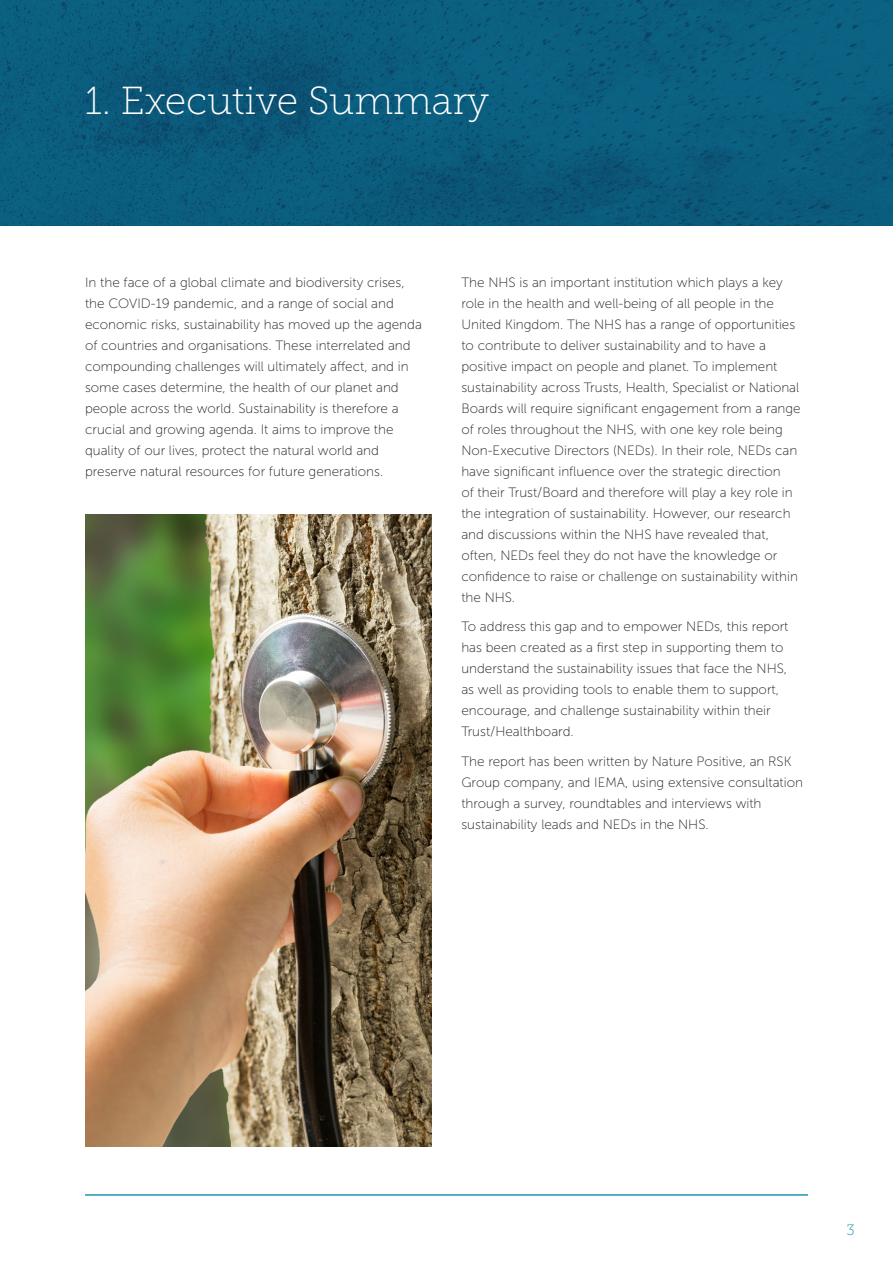
<style>
.page{position:relative;width:893px;height:1263px;background:#fff}
.page>*{position:absolute;margin:0;border:0;box-sizing:border-box;transform-origin:0 0}
.t1{font:39px "Museo Slab 100";color:#fff}
.t2{font:15px "Museo Slab 100";color:#2093af}
.t3{font:13.5px/21px "Museo Sans 100";color:#231f20}
</style>
<div class="page">
<img style="left:0;top:0;width:893px;height:225px">
<img style="left:85px;top:514px;width:347px;height:632px">
<hr style="left:85px;top:1194px;width:723px;height:2px;background:#2093af">
<p class="t1" style="left:85px;top:80px;width:406px">1. Executive Summary</p>
<p class="t3" style="left:85px;top:272px;width:338px">In the face of a global climate and biodiversity crises, the COVID-19 pandemic, and a range of social and economic risks, sustainability has moved up the agenda of countries and organisations. These interrelated and compounding challenges will ultimately affect, and in some cases determine, the health of our planet and people across the world. Sustainability is therefore a crucial and growing agenda. It aims to improve the quality of our lives, protect the natural world and preserve natural resources for future generations.</p>
<p class="t3" style="left:461px;top:272px;width:341px">The NHS is an important institution which plays a key role in the health and well-being of all people in the United Kingdom. The NHS has a range of opportunities to contribute to deliver sustainability and to have a positive impact on people and planet. To implement sustainability across Trusts, Health, Specialist or National Boards will require significant engagement from a range of roles throughout the NHS, with one key role being Non-Executive Directors (NEDs). In their role, NEDs can have significant influence over the strategic direction<br>of their Trust/Board and therefore will play a key role in the integration of sustainability. However, our research and discussions within the NHS have revealed that, often, NEDs feel they do not have the knowledge or confidence to raise or challenge on sustainability within the NHS.</p>
<p class="t3" style="left:461px;top:616px;width:329px">To address this gap and to empower NEDs, this report has been created as a first step in supporting them to understand the sustainability issues that face the NHS, as well as providing tools to enable them to support, encourage, and challenge sustainability within their Trust/Healthboard.</p>
<p class="t3" style="left:461px;top:751px;width:343px">The report has been written by Nature Positive, an RSK Group company, and IEMA, using extensive consultation through a survey, roundtables and interviews with sustainability leads and NEDs in the NHS.</p>
<p class="t2" style="left:846px;top:1222px;width:10px">3</p>
</div>
